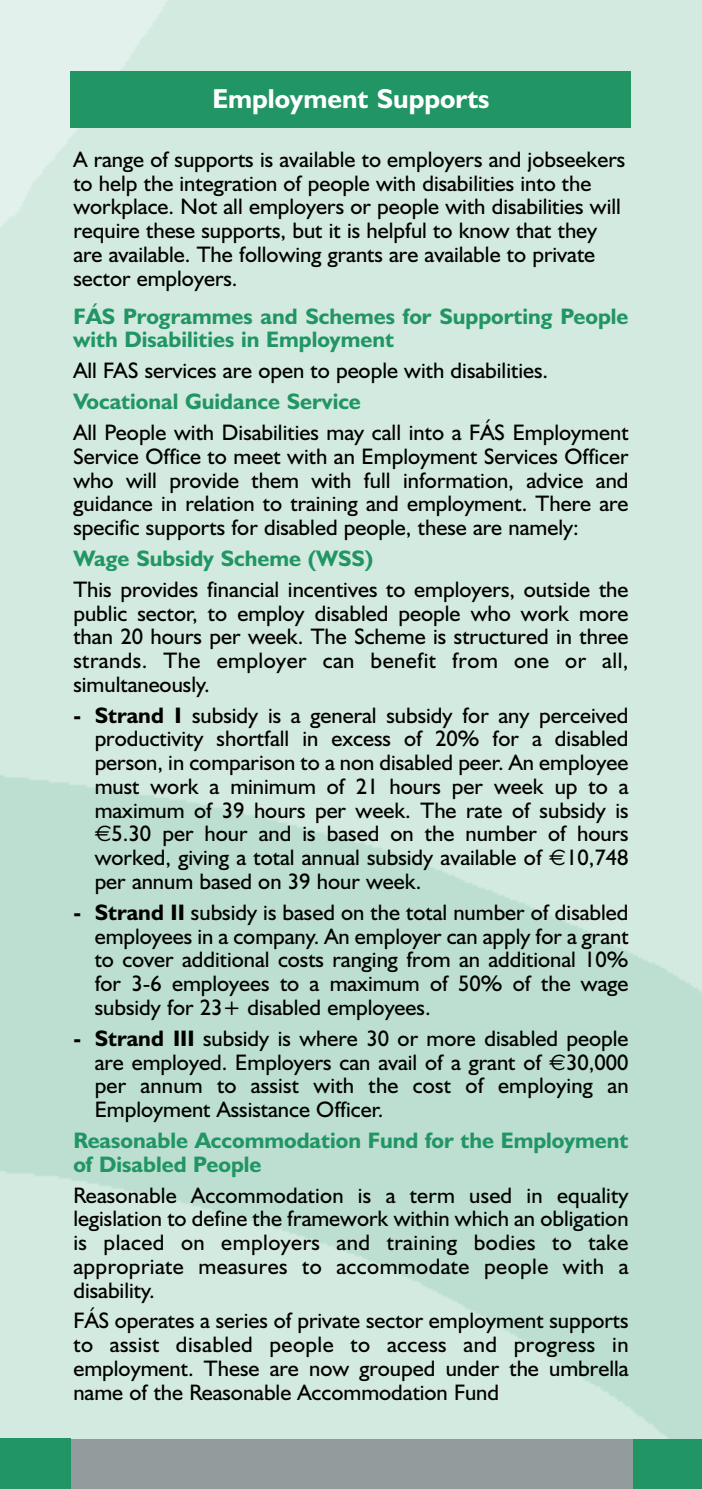
<style>
.page{position:relative;width:702px;height:1489px;background:#fff}
.page>*{position:absolute;margin:0;border:0;box-sizing:border-box;transform-origin:0 0}
.t1{font:700 27.5px "Humanist 521 BT";color:#fff}
.t2{font:22.5px/23.8px "Humanist 521 BT";color:#000;text-align:justify}
.t3{font:700 22.5px/23.8px "Humanist 521 BT";color:#219564}
.s1{font-weight:700}
.s2{font-family:"Euro Sans"}
</style>
<div class="page">
<div style="left:0;top:0;width:702px;height:741px;background:#d3eae0"></div>
<div style="left:71px;top:71px;width:560px;height:56px;background:#219564"></div>
<div style="left:0;top:1438px;width:702px;height:50px;background:#939c9d"></div>
<div style="left:0;top:1438px;width:71px;height:50px;background:#219564"></div>
<div style="left:632px;top:1438px;width:70px;height:50px;background:#219564"></div>
<p class="t1" style="left:212px;top:89px;width:279px">Employment Supports</p>
<p class="t2" style="left:73px;top:150px;width:553px;text-align:left">A range of supports is available to employers and jobseekers to help the integration of people with disabilities into the workplace. Not all employers or people with disabilities will require these supports, but it is helpful to know that they are available. The following grants are available to private sector employers.</p>
<p class="t3" style="left:73px;top:306px;width:556px">FÁS Programmes and Schemes for Supporting People with Disabilities in Employment</p>
<p class="t2" style="left:73px;top:361px;width:476px">All FAS services are open to people with disabilities.</p>
<p class="t3" style="left:73px;top:392px;width:289px">Vocational Guidance Service</p>
<p class="t2" style="left:73px;top:423px;width:556px">All People with Disabilities may call into a FÁS Employment Service Office to meet with an Employment Services Officer who will provide them with full information, advice and guidance in relation to training and employment. There are specific supports for disabled people, these are namely:</p>
<p class="t3" style="left:73px;top:549px;width:301px">Wage Subsidy Scheme (WSS)</p>
<p class="t2" style="left:73px;top:579px;width:556px">This provides financial incentives to employers, outside the public sector, to employ disabled people who work more than 20 hours per week. The Scheme is structured in three strands. The employer can benefit from one or all, simultaneously.</p>
<p class="t2" style="left:95px;top:705px;width:535px;text-indent:-21px"><span class="s1">- Strand I</span> subsidy is a general subsidy for any perceived productivity shortfall in excess of 20% for a disabled person, in comparison to a non disabled peer. An employee must work a minimum of 21 hours per week up to a maximum of 39 hours per week. The rate of subsidy is <span class="s2">€</span>5.30 per hour and is based on the number of hours worked, giving a total annual subsidy available of <span class="s2">€</span>10,748 per annum based on 39 hour week.</p>
<p class="t2" style="left:95px;top:902px;width:535px;text-indent:-21px"><span class="s1">- Strand II</span> subsidy is based on the total number of disabled employees in a company. An employer can apply for a grant to cover additional costs ranging from an additional 10% for 3-6 employees to a maximum of 50% of the wage subsidy for 23+ disabled employees.</p>
<p class="t2" style="left:95px;top:1028px;width:535px;text-indent:-21px"><span class="s1">- Strand III</span> subsidy is where 30 or more disabled people are employed. Employers can avail of a grant of <span class="s2">€</span>30,000 per annum to assist with the cost of employing an Employment Assistance Officer.</p>
<p class="t3" style="left:73px;top:1130px;width:556px">Reasonable Accommodation Fund for the Employment of Disabled People</p>
<p class="t2" style="left:73px;top:1185px;width:556px">Reasonable Accommodation is a term used in equality legislation to define the framework within which an obligation is placed on employers and training bodies to take appropriate measures to accommodate people with a disability.</p>
<p class="t2" style="left:73px;top:1311px;width:556px">FÁS operates a series of private sector employment supports to assist disabled people to access and progress in employment. These are now grouped under the umbrella name of the Reasonable Accommodation Fund</p>
</div>
